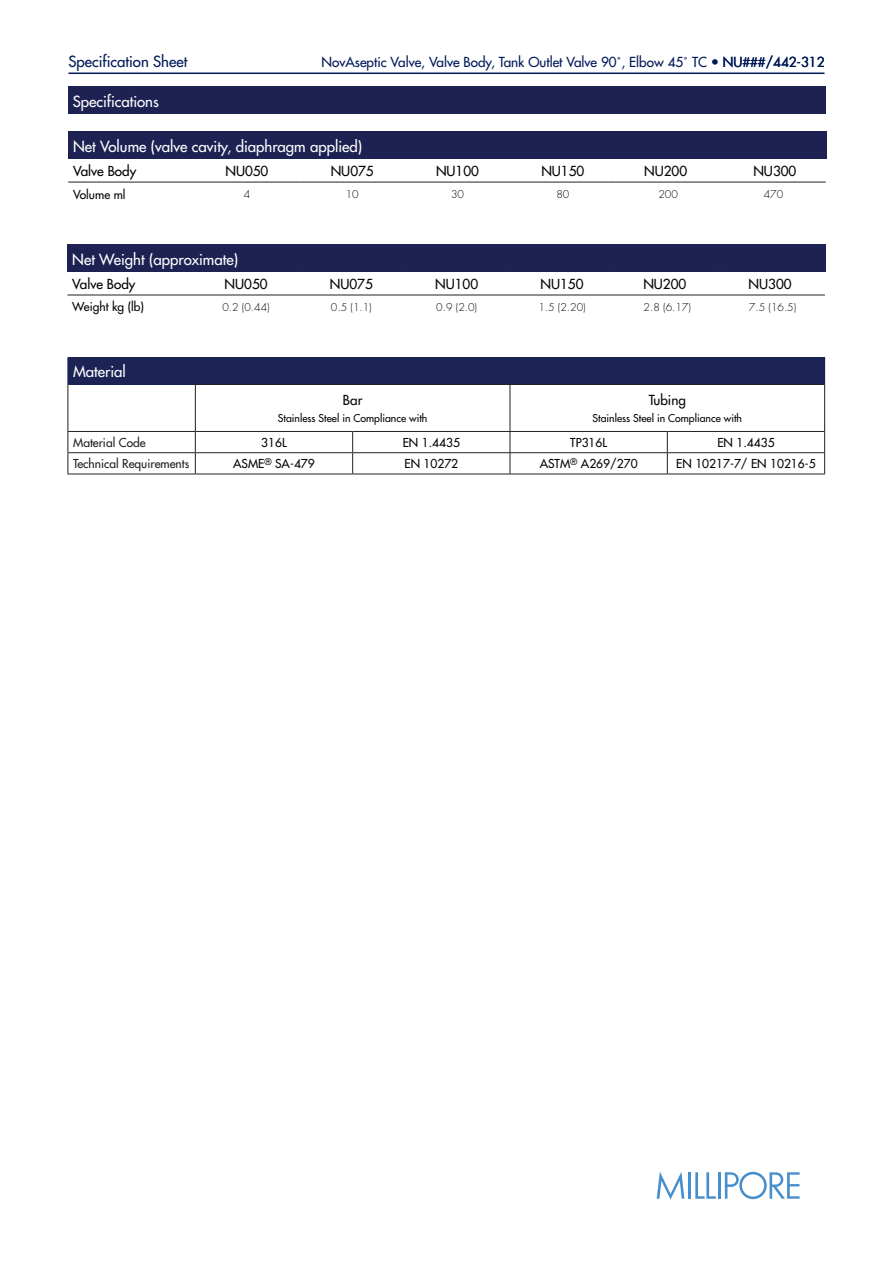
<style>
.page{position:relative;width:893px;height:1263px;background:#fff}
.page>*{position:absolute;margin:0;border:0;box-sizing:border-box;transform-origin:0 0}
.t1{font:500 15px "Futura Std";color:#fff}
.t2{font:500 15px "Futura Std";color:#011958}
.t3{font:500 13.5px "Futura Std";color:#040503}
.t4{font:500 13.5px "Futura Std";color:#011958}
.t5{font:500 13.5px "Futura Std";color:#000}
.t6{font:500 12px "Futura Std";color:#040503}
.Mått_text{font:500 12px "Futura Std";color:#231f20}
.t7{font:500 10.5px "Futura Std";color:#040503}
.t8{font:300 10.5px "Futura Std";color:#040503}
.t9{font:300 10.5px "Futura Std";color:#050604}
</style>
<div class="page">
<hr style="left:68px;top:73px;width:756px;height:1px;background:#011958">
<div style="left:68px;top:132px;width:758px;height:27px;background:#1e2253"></div>
<hr style="left:68px;top:182px;width:126px;height:1px;background:#231f20">
<hr style="left:194px;top:182px;width:106px;height:1px;background:#231f20">
<hr style="left:300px;top:182px;width:105px;height:1px;background:#231f20">
<hr style="left:405px;top:182px;width:105px;height:1px;background:#231f20">
<hr style="left:510px;top:182px;width:105px;height:1px;background:#231f20">
<hr style="left:615px;top:182px;width:106px;height:1px;background:#231f20">
<hr style="left:721px;top:182px;width:105px;height:1px;background:#231f20">
<hr style="left:688px;top:1172px;width:3px;height:27px;background:#468fcc">
<svg style="left:657px;top:1172px;width:27px;height:27px"></svg>
<hr style="left:718px;top:1172px;width:2px;height:27px;background:#468fcc">
<svg style="left:695px;top:1172px;width:21px;height:27px"></svg>
<svg style="left:725px;top:1172px;width:75px;height:27px"></svg>
<div style="left:68px;top:87px;width:757px;height:27px;background:#1e2253"></div>
<div style="left:67px;top:245px;width:758px;height:27px;background:#1e2253"></div>
<hr style="left:67px;top:295px;width:126px;height:1px;background:#231f20">
<hr style="left:193px;top:295px;width:106px;height:1px;background:#231f20">
<hr style="left:299px;top:295px;width:105px;height:1px;background:#231f20">
<hr style="left:404px;top:295px;width:105px;height:1px;background:#231f20">
<hr style="left:509px;top:295px;width:106px;height:1px;background:#231f20">
<hr style="left:615px;top:295px;width:105px;height:1px;background:#231f20">
<hr style="left:720px;top:295px;width:105px;height:1px;background:#231f20">
<div style="left:68px;top:357px;width:757px;height:27px;background:#1c2355"></div>
<svg style="left:68px;top:432px;width:1px;height:42px"></svg>
<hr style="left:68px;top:452px;width:127px;height:1px;background:#231f20">
<hr style="left:68px;top:474px;width:127px;height:1px;background:#231f20">
<hr style="left:68px;top:384px;width:1px;height:47px;background:#231f20">
<hr style="left:68px;top:431px;width:127px;height:1px;background:#231f20">
<svg style="left:195px;top:432px;width:1px;height:42px"></svg>
<svg style="left:352px;top:432px;width:1px;height:42px"></svg>
<svg style="left:510px;top:432px;width:1px;height:42px"></svg>
<svg style="left:667px;top:432px;width:1px;height:42px"></svg>
<svg style="left:824px;top:432px;width:1px;height:42px"></svg>
<hr style="left:195px;top:474px;width:158px;height:1px;background:#231f20">
<hr style="left:353px;top:474px;width:157px;height:1px;background:#231f20">
<hr style="left:510px;top:474px;width:157px;height:1px;background:#231f20">
<hr style="left:667px;top:474px;width:158px;height:1px;background:#231f20">
<hr style="left:195px;top:385px;width:1px;height:46px;background:#231f20">
<hr style="left:510px;top:385px;width:1px;height:46px;background:#231f20">
<hr style="left:824px;top:385px;width:1px;height:46px;background:#231f20">
<hr style="left:195px;top:431px;width:158px;height:1px;background:#231f20">
<hr style="left:353px;top:431px;width:157px;height:1px;background:#231f20">
<hr style="left:510px;top:431px;width:157px;height:1px;background:#231f20">
<hr style="left:667px;top:431px;width:158px;height:1px;background:#231f20">
<hr style="left:195px;top:452px;width:158px;height:1px;background:#231f20">
<hr style="left:353px;top:452px;width:157px;height:1px;background:#231f20">
<hr style="left:510px;top:452px;width:157px;height:1px;background:#231f20">
<hr style="left:667px;top:452px;width:158px;height:1px;background:#231f20">
<hr style="left:195px;top:384px;width:158px;height:1px;background:#231f20">
<hr style="left:353px;top:384px;width:157px;height:1px;background:#231f20">
<hr style="left:510px;top:384px;width:157px;height:1px;background:#231f20">
<hr style="left:667px;top:384px;width:158px;height:1px;background:#231f20">
<p class="t2" style="left:68px;top:52px;width:120px">Specification Sheet</p>
<p class="t4" style="left:321px;top:54px;width:382px">NovAseptic Valve, Valve Body, Tank Outlet Valve 90˚, Elbow 45˚ TC</p>
<p class="t4" style="left:723px;top:54px;width:103px">NU###/442-312</p>
<p class="t1" style="left:73px;top:92px;width:88px">Specifications</p>
<p class="t1" style="left:73px;top:137px;width:291px">Net Volume (valve cavity, diaphragm applied)</p>
<p class="t5" style="left:73px;top:162px;width:65px">Valve Body</p>
<p class="t3" style="left:225px;top:162px;width:45px">NU050</p>
<p class="t3" style="left:331px;top:162px;width:45px">NU075</p>
<p class="t3" style="left:436px;top:162px;width:45px">NU100</p>
<p class="t3" style="left:541px;top:162px;width:45px">NU150</p>
<p class="t3" style="left:644px;top:162px;width:45px">NU200</p>
<p class="t3" style="left:753px;top:162px;width:45px">NU300</p>
<p class="t6" style="left:73px;top:187px;width:54px">Volume ml</p>
<p class="t9" style="left:244px;top:188px;width:8px">4</p>
<p class="t8" style="left:346px;top:188px;width:15px">10</p>
<p class="t8" style="left:451px;top:188px;width:15px">30</p>
<p class="t8" style="left:556px;top:188px;width:15px">80</p>
<p class="t8" style="left:658px;top:188px;width:21px">200</p>
<p class="t8" style="left:764px;top:188px;width:21px">470</p>
<p class="t1" style="left:72px;top:250px;width:167px">Net Weight (approximate)</p>
<p class="t5" style="left:72px;top:275px;width:65px">Valve Body</p>
<p class="t3" style="left:225px;top:275px;width:45px">NU050</p>
<p class="t3" style="left:330px;top:275px;width:45px">NU075</p>
<p class="t3" style="left:435px;top:275px;width:45px">NU100</p>
<p class="t3" style="left:540px;top:275px;width:45px">NU150</p>
<p class="t3" style="left:643px;top:275px;width:45px">NU200</p>
<p class="t3" style="left:749px;top:275px;width:45px">NU300</p>
<p class="t6" style="left:72px;top:299px;width:73px">Weight kg (lb)</p>
<p class="t9" style="left:222px;top:301px;width:49px">0.2 (0.44)</p>
<p class="t8" style="left:331px;top:301px;width:42px">0.5 (1.1)</p>
<p class="t8" style="left:436px;top:301px;width:42px">0.9 (2.0)</p>
<p class="t8" style="left:538px;top:301px;width:49px">1.5 (2.20)</p>
<p class="t8" style="left:644px;top:301px;width:49px">2.8 (6.17)</p>
<p class="t8" style="left:749px;top:301px;width:49px">7.5 (16.5)</p>
<p class="t1" style="left:73px;top:362px;width:54px">Material</p>
<p class="t3" style="left:343px;top:392px;width:21px">Bar</p>
<p class="t7" style="left:278px;top:411px;width:151px">Stainless Steel in Compliance with</p>
<p class="t3" style="left:649px;top:392px;width:39px">Tubing</p>
<p class="t7" style="left:593px;top:411px;width:151px">Stainless Steel in Compliance with</p>
<p class="Mått_text" style="left:73px;top:435px;width:74px">Material Code</p>
<p class="t6" style="left:261px;top:435px;width:27px">316L</p>
<p class="t6" style="left:403px;top:435px;width:59px">EN 1.4435</p>
<p class="t6" style="left:570px;top:435px;width:38px">TP316L</p>
<p class="t6" style="left:717px;top:435px;width:59px">EN 1.4435</p>
<p class="Mått_text" style="left:73px;top:456px;width:118px">Technical Requirements</p>
<p class="t6" style="left:233px;top:456px;width:83px">ASME<sup>®</sup> SA-479</p>
<p class="t6" style="left:404px;top:456px;width:55px">EN 10272</p>
<p class="t6" style="left:540px;top:456px;width:99px">ASTM<sup>®</sup> A269/270</p>
<p class="t6" style="left:676px;top:456px;width:141px">EN 10217-7/ EN 10216-5</p>
</div>
